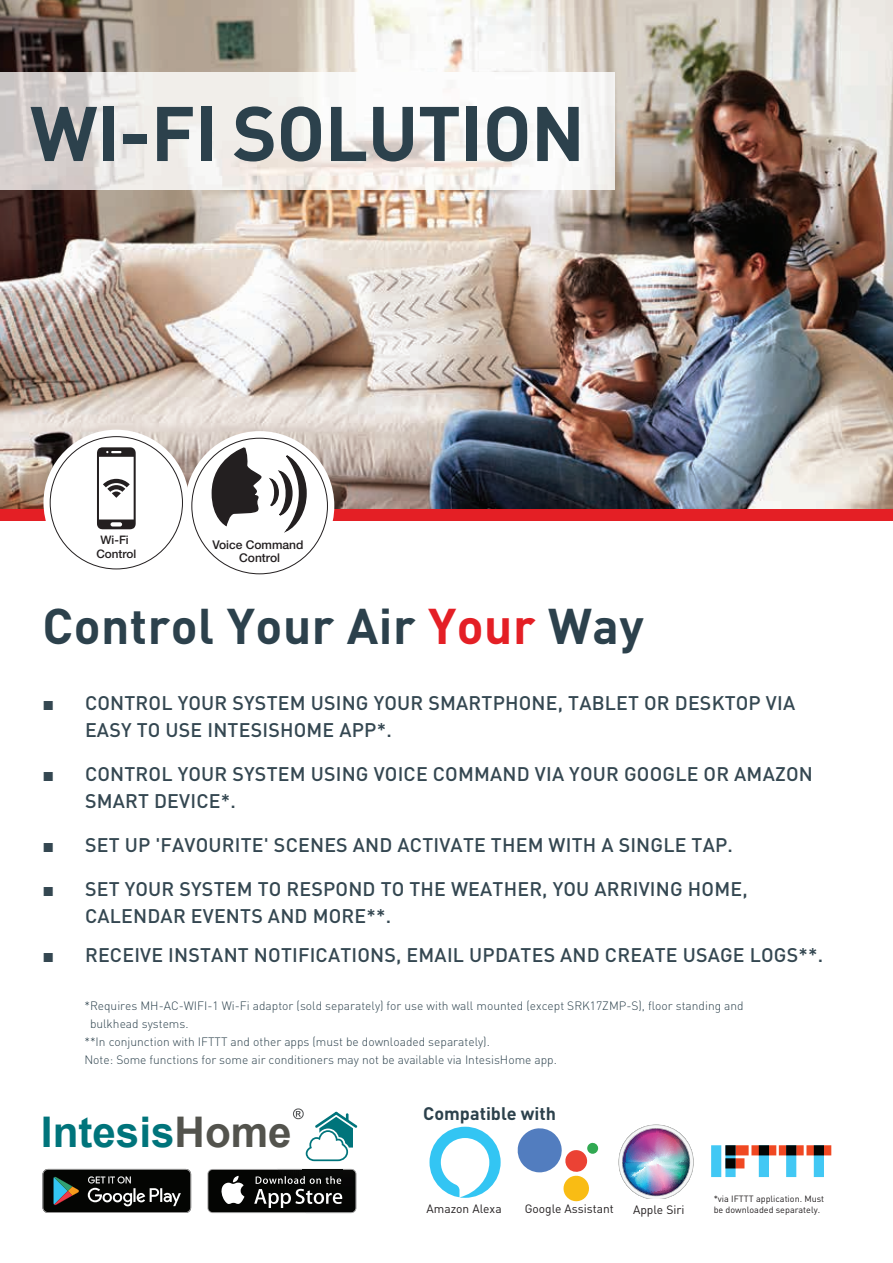
<style>
.page{position:relative;width:893px;height:1263px;background:#fff}
.page>*{position:absolute;margin:0;border:0;box-sizing:border-box;transform-origin:0 0}
.t1{font:700 76.05px "DIN";letter-spacing:-.01em;color:#2c414c}
.t2{font:700 49.5px "DIN";letter-spacing:.01em;color:#2c414c}
.t3{font:700 42.3px "Arial";color:#00747b}
.t4{font:500 19.5px/27px "DIN";letter-spacing:.01em;color:#344751}
.t5{font:700 18px "DIN";color:#2c414c}
.t6{font:300 12px "DIN";color:#2c414c}
.t7{font:12px "DIN";color:#231f20}
.t8{font:500 12px/13.5px "Helvetica Neue LT Std";color:#231f20;text-align:center}
.t9{font:500 11.7px/13.2px "Helvetica Neue LT Std";color:#231f20;text-align:center}
.t10{font:9px/10.8px "DIN";color:#231f20}
.s1{color:#e41f25}
.s2{font-family:"Arial";font-weight:400}
.s3{color:#53534d}
</style>
<div class="page">
<img style="left:0;top:0;width:893px;height:509px">
<div style="left:0;top:509px;width:893px;height:11px;background:#e41f25"></div>
<img style="left:0;top:72px;width:615px;height:117px">
<div style="left:43px;top:430px;width:146px;height:145px;background:#fff;border-radius:50%"></div>
<svg style="left:97px;top:447px;width:39px;height:82px"></svg>
<svg style="left:185px;top:431px;width:149px;height:144px"></svg>
<svg style="left:293px;top:1108px;width:64px;height:53px"></svg>
<img style="left:618px;top:1124px;width:76px;height:75px">
<svg style="left:518px;top:1128px;width:80px;height:74px"></svg>
<svg style="left:429px;top:1127px;width:72px;height:71px"></svg>
<svg style="left:43px;top:1169px;width:148px;height:44px"></svg>
<svg style="left:207px;top:1169px;width:149px;height:44px"></svg>
<div style="left:208px;top:1170px;width:147px;height:42px;background:#040503;border-radius:4px"></div>
<svg style="left:221px;top:1176px;width:23px;height:28px"></svg>
<img style="left:355px;top:1171px;width:1px;height:38px">
<img style="left:277px;top:1169px;width:75px;height:1px">
<svg style="left:254px;top:1176px;width:88px;height:32px"></svg>
<svg style="left:711px;top:1145px;width:120px;height:32px"></svg>
<h1 class="t1" style="left:30px;top:84px;width:556px">WI-FI SOLUTION</h1>
<p class="t9" style="left:96px;top:533px;width:41px">Wi-Fi<br>Control</p>
<p class="t8" style="left:212px;top:537px;width:93px">Voice Command<br>Control</p>
<h2 class="t2" style="left:43px;top:593px;width:603px">Control Your Air <span class="s1">Your</span> Way</h2>
<p class="t4" style="left:85px;top:688px;width:712px;text-indent:-43px"><span class="s2">■</span> CONTROL YOUR SYSTEM USING YOUR SMARTPHONE, TABLET OR DESKTOP VIA<br>EASY TO USE INTESISHOME APP*.</p>
<p class="t4" style="left:85px;top:759px;width:729px;text-indent:-43px"><span class="s2">■</span> CONTROL YOUR SYSTEM USING VOICE COMMAND VIA YOUR GOOGLE OR AMAZON<br>SMART DEVICE*.</p>
<p class="t4" style="left:43px;top:830px;width:692px"><span class="s2">■</span> SET UP 'FAVOURITE' SCENES AND ACTIVATE THEM WITH A SINGLE TAP.</p>
<p class="t4" style="left:85px;top:874px;width:664px;text-indent:-43px"><span class="s2">■</span> SET YOUR SYSTEM TO RESPOND TO THE WEATHER, YOU ARRIVING HOME,<br>CALENDAR EVENTS AND MORE**.</p>
<p class="t4" style="left:43px;top:941px;width:782px"><span class="s2">■</span> RECEIVE INSTANT NOTIFICATIONS, EMAIL UPDATES AND CREATE USAGE LOGS**.</p>
<p class="t6" style="left:84px;top:998px;width:661px">* Requires MH-AC-WIFI-1 Wi-Fi adaptor (sold separately) for use with wall mounted (except SRK17ZMP-S), floor standing and</p>
<p class="t6" style="left:90px;top:1016px;width:100px">bulkhead systems.</p>
<p class="t6" style="left:84px;top:1034px;width:407px">**In conjunction with IFTTT and other apps (must be downloaded separately).</p>
<p class="t6" style="left:84px;top:1052px;width:474px">Note: Some functions for some air conditioners may not be available via IntesisHome app.</p>
<h3 class="t3" style="left:41px;top:1104px;width:252px">Intesis<span class="s3">Home</span></h3>
<p class="t5" style="left:423px;top:1101px;width:134px">Compatible with</p>
<p class="t7" style="left:427px;top:1201px;width:77px">Amazon Alexa</p>
<p class="t7" style="left:525px;top:1201px;width:91px">Google Assistant</p>
<p class="t7" style="left:633px;top:1202px;width:53px">Apple Siri</p>
<p class="t10" style="left:714px;top:1193px;width:112px">*via IFTTT application. Must be downloaded separately.</p>
</div>
